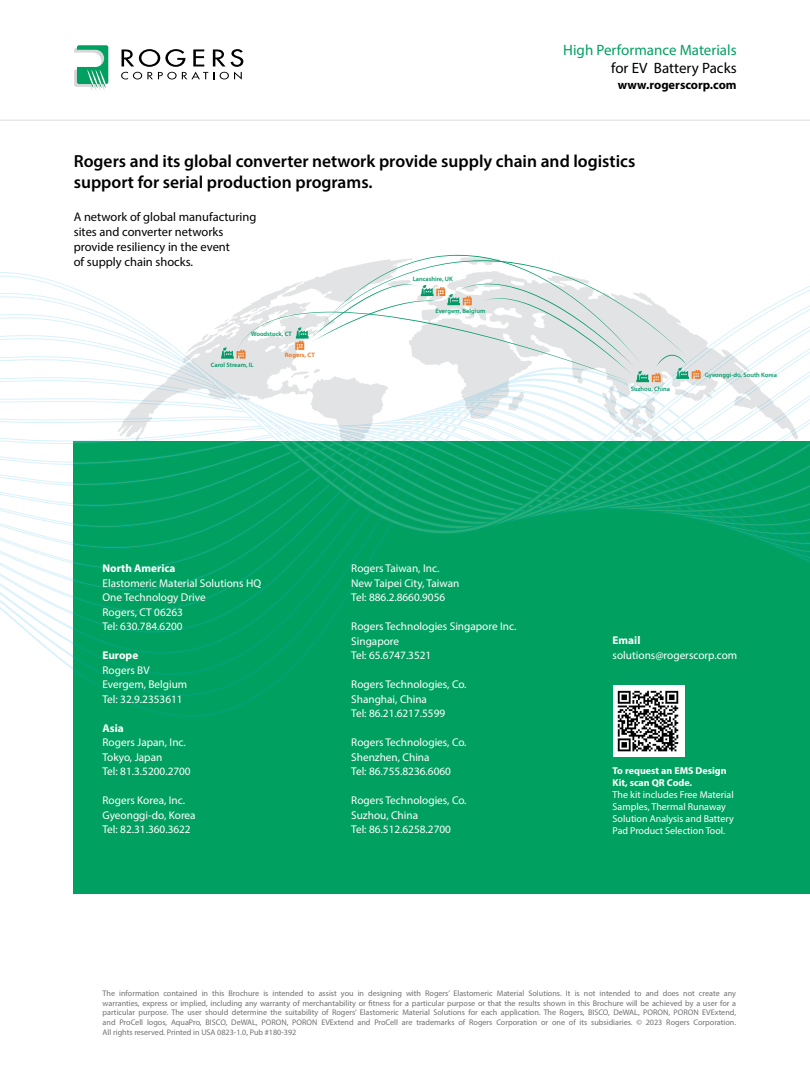
<style>
.page{position:relative;width:810px;height:1080px;background:#fff}
.page>*{position:absolute;margin:0;border:0;box-sizing:border-box;transform-origin:0 0}
.t1{font:600 17.5px/21px "Myriad Pro";color:#000}
.t2{font:15px "Myriad Pro";color:#00a160}
.t3{font:15px "Myriad Pro";color:#000}
.t4{font:12.5px/15px "Myriad Pro";color:#000}
.t5{font:700 12.5px "Myriad Pro";color:#000}
.t6{font:11.25px/14.5px "Myriad Pro";color:#fff}
.t7{font:700 11.25px "Myriad Pro";color:#fff}
.t8{font:10px/12px "Myriad Pro";color:#fff}
.t9{font:700 10px/12px "Myriad Pro";color:#fff}
.t10{font:8.12px/9.8px "Myriad Pro";color:#717073;text-align:justify}
.t11{font:600 6.38px "Myriad Pro";color:#009a67}
.t12{font:700 6.38px "Myriad Pro";color:#eb7d2d}
</style>
<div class="page">
<svg style="left:74px;top:45px;width:34px;height:46px"></svg>
<svg style="left:121px;top:49px;width:122px;height:31px"></svg>
<svg style="left:351px;top:255px;width:186px;height:12px"></svg>
<div style="left:74px;top:442px;width:736px;height:452px;background:#00a160"></div>
<svg style="left:0;top:267px;width:810px;height:498px"></svg>
<div style="left:613px;top:685px;width:71px;height:72px;background:#fff"></div>
<img style="left:617px;top:690px;width:62px;height:62px">
<hr style="left:0;top:120px;width:810px;height:1px;background:#dcddde">
<h2 class="t2" style="left:563px;top:41px;width:175px">High Performance Materials</h2>
<h2 class="t3" style="left:611px;top:59px;width:127px">for EV Battery Packs</h2>
<h3 class="t5" style="left:618px;top:77px;width:120px">www.rogerscorp.com</h3>
<h1 class="t1" style="left:74px;top:150px;width:563px">Rogers and its global converter network provide supply chain and logistics support for serial production programs.</h1>
<h3 class="t4" style="left:74px;top:209px;width:184px">A network of global manufacturing sites and converter networks provide resiliency in the event<br>of supply chain shocks.</h3>
<p class="t11" style="left:251px;top:330px;width:42px">Woodstock, CT</p>
<p class="t12" style="left:285px;top:351px;width:31px">Rogers, CT</p>
<p class="t11" style="left:211px;top:361px;width:44px">Carol Stream, IL</p>
<p class="t11" style="left:413px;top:275px;width:42px">Lancashire, UK</p>
<p class="t11" style="left:436px;top:307px;width:51px">Evergem, Belgium</p>
<h3 class="t7" style="left:102px;top:561px;width:75px">North America</h3>
<h3 class="t6" style="left:102px;top:575px;width:160px">Elastomeric Material Solutions HQ<br>One Technology Drive<br>Rogers, CT 06263<br>Tel: 630.784.6200</h3>
<h3 class="t7" style="left:102px;top:648px;width:37px">Europe</h3>
<h3 class="t6" style="left:102px;top:662px;width:86px">Rogers BV<br>Evergem, Belgium<br>Tel: 32.9.2353611</h3>
<h3 class="t7" style="left:102px;top:720px;width:23px">Asia</h3>
<h3 class="t6" style="left:102px;top:735px;width:90px">Rogers Japan, Inc.<br>Tokyo, Japan<br>Tel: 81.3.5200.2700</h3>
<h3 class="t6" style="left:102px;top:793px;width:95px">Rogers Korea, Inc.<br>Gyeonggi-do, Korea<br>Tel: 82.31.360.3622</h3>
<h3 class="t6" style="left:351px;top:561px;width:110px">Rogers Taiwan, Inc.<br>New Taipei City, Taiwan<br>Tel: 886.2.8660.9056</h3>
<h3 class="t6" style="left:351px;top:619px;width:167px">Rogers Technologies Singapore Inc.<br>Singapore<br>Tel: 65.6747.3521</h3>
<h3 class="t6" style="left:351px;top:677px;width:117px">Rogers Technologies, Co.<br>Shanghai, China<br>Tel: 86.21.6217.5599</h3>
<h3 class="t6" style="left:351px;top:735px;width:117px">Rogers Technologies, Co.<br>Shenzhen, China<br>Tel: 86.755.8236.6060</h3>
<h3 class="t6" style="left:351px;top:793px;width:117px">Rogers Technologies, Co.<br>Suzhou, China<br>Tel: 86.512.6258.2700</h3>
<p class="t11" style="left:631px;top:385px;width:41px">Suzhou, China</p>
<p class="t11" style="left:705px;top:371px;width:74px">Gyeonggi-do, South Korea</p>
<h3 class="t7" style="left:613px;top:633px;width:29px">Email</h3>
<h3 class="t6" style="left:613px;top:647px;width:126px">solutions@rogerscorp.com</h3>
<p class="t9" style="left:613px;top:764px;width:115px">To request an EMS Design<br>Kit, scan QR Code.</p>
<p class="t8" style="left:613px;top:788px;width:123px">The kit includes Free Material<br>Samples, Thermal Runaway<br>Solution Analysis and Battery<br>Pad Product Selection Tool.</p>
<p class="t10" style="left:103px;top:988px;width:635px">The information contained in this Brochure is intended to assist you in designing with Rogers’ Elastomeric Material Solutions. It is not intended to and does not create any warranties, express or implied, including any warranty of merchantability or fitness for a particular purpose or that the results shown in this Brochure will be achieved by a user for a particular purpose. The user should determine the suitability of Rogers’ Elastomeric Material Solutions for each application. The Rogers, BISCO, DeWAL, PORON, PORON EVExtend, and ProCell logos, AquaPro, BISCO, DeWAL, PORON, PORON EVExtend and ProCell are trademarks of Rogers Corporation or one of its subsidiaries. © 2023 Rogers Corporation.<br>All rights reserved. Printed in USA 0823-1.0, Pub #180-392</p>
</div>
